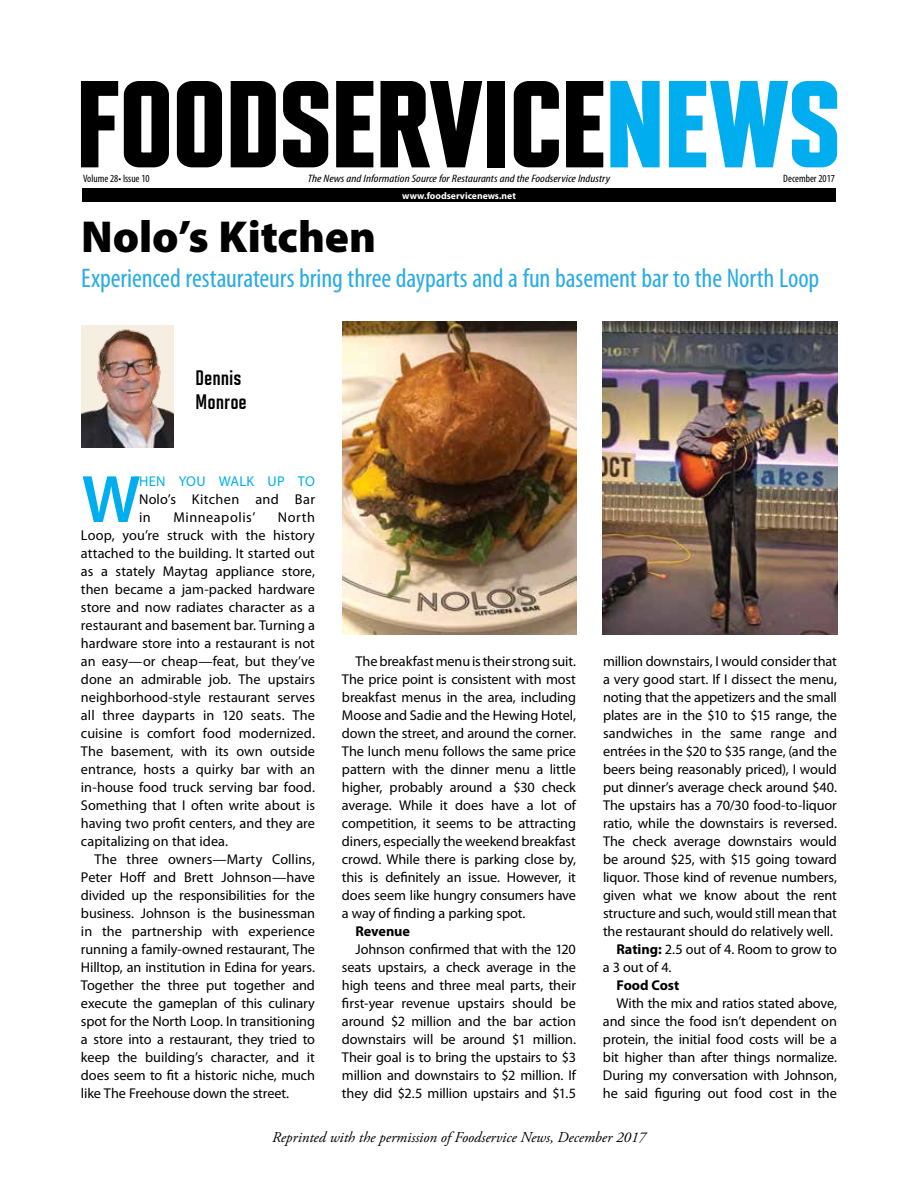
<style>
.page{position:relative;width:918px;height:1188px;background:#fff}
.page>*{position:absolute;margin:0;border:0;box-sizing:border-box;transform-origin:0 0}
.t1{font:600 67.65px "Myriad Pro";color:#00aeef}
.t2{font:900 45px "Myriad Pro";color:#000}
.t3{font:condensed 27px "Myriad Pro";letter-spacing:-.005em;color:#2aace2}
.t4{font:700 21px/24px "Solano Gothic MVB";letter-spacing:-.005em;color:#000}
.t5{font:italic 15px "Adobe Garamond Pro";color:#000}
.t6{font:14.25px/18px "Myriad Pro";letter-spacing:-.005em;color:#000;text-align:justify}
.t7{font:14.25px/18px "Myriad Pro";letter-spacing:.025em;color:#000}
.t8{font:700 14.25px "Myriad Pro";letter-spacing:-.005em;color:#000}
.t9{font:14.25px "Myriad Pro";letter-spacing:.015em;color:#00aeef}
.t10{font:14.25px "Myriad Pro";letter-spacing:.035em;color:#000}
.t11{font:italic condensed 10.8px "Myriad Pro";color:#000;scale:1.2 1}
.t12{font:condensed 10.8px "Myriad Pro";color:#000}
.t13{font:700 9.6px "Myriad Pro";color:#fff}
.s1{font-weight:700}
</style>
<div class="page">
<img style="left:81px;top:325px;width:93px;height:122px">
<div style="left:82px;top:188px;width:754px;height:14px;background:#000"></div>
<svg style="left:81px;top:81px;width:37px;height:86px"></svg>
<svg style="left:124px;top:81px;width:45px;height:86px"></svg>
<svg style="left:177px;top:81px;width:45px;height:86px"></svg>
<svg style="left:231px;top:81px;width:45px;height:86px;background:#2c2c2c"></svg>
<svg style="left:283px;top:81px;width:45px;height:86px"></svg>
<svg style="left:336px;top:81px;width:37px;height:86px"></svg>
<svg style="left:381px;top:81px;width:101px;height:86px"></svg>
<div style="left:488px;top:81px;width:17px;height:86px;background:#000"></div>
<svg style="left:514px;top:81px;width:45px;height:86px"></svg>
<svg style="left:566px;top:81px;width:37px;height:86px"></svg>
<svg style="left:610px;top:81px;width:50px;height:86px;background:#28baf1"></svg>
<svg style="left:669px;top:81px;width:168px;height:86px"></svg>
<img style="left:603px;top:322px;width:234px;height:313px">
<img style="left:342px;top:322px;width:235px;height:313px">
<p class="t11" style="left:308px;top:172px;width:253px">The News and Information Source for Restaurants and the Foodservice Industry</p>
<p class="t13" style="left:402px;top:190px;width:115px">www.foodservicenews.net</p>
<p class="t12" style="left:83px;top:172px;width:68px">Volume 28• Issue 10</p>
<p class="t12" style="left:783px;top:172px;width:53px">December 2017</p>
<h2 class="t2" style="left:81px;top:211px;width:296px">Nolo’s Kitchen</h2>
<h3 class="t3" style="left:81px;top:264px;width:740px">Experienced restaurateurs bring three dayparts and a fun basement bar to the North Loop</h3>
<h3 class="t4" style="left:195px;top:365px;width:53px">Dennis<br>Monroe</h3>
<h1 class="t1" style="left:82px;top:456px;width:60px">W</h1>
<p class="t9" style="left:139px;top:473px;width:177px">HEN YOU WALK UP TO</p>
<p class="t7" style="left:139px;top:491px;width:177px">Nolo’s Kitchen and Bar in</p>
<p class="t6" style="left:81px;top:508px;width:236px;text-indent:197px">North Loop, you’re struck with the history attached to the building. It started out as a stately Maytag appliance store, then became a jam-packed hardware store and now radiates character as a restaurant and basement bar. Turning a hardware store into a restaurant is not an easy—or cheap—feat, but they’ve done an admirable job. The upstairs neighborhood-style restaurant serves all three dayparts in 120 seats. The cuisine is comfort food modernized.<br>The basement, with its own outside entrance, hosts a quirky bar with an in-house food truck serving bar food.<br>Something that I often write about is having two profit centers, and they are capitalizing on that idea.</p>
<p class="t6" style="left:81px;top:850px;width:236px;text-indent:13px">The three owners—Marty Collins, Peter Hoff and Brett Johnson—have divided up the responsibilities for the business. Johnson is the businessman in the partnership with experience running a family-owned restaurant, The Hilltop, an institution in Edina for years.<br>Together the three put together and execute the gameplan of this culinary spot for the North Loop. In transitioning a store into a restaurant, they tried to keep the building’s character, and it does seem to fit a historic niche, much like The Freehouse down the street.</p>
<p class="t10" style="left:173px;top:509px;width:83px">Minneapolis’</p>
<p class="t6" style="left:342px;top:652px;width:236px;text-indent:13px">The breakfast menu is their strong suit.<br>The price point is consistent with most breakfast menus in the area, including Moose and Sadie and the Hewing Hotel, down the street, and around the corner.<br>The lunch menu follows the same price pattern with the dinner menu a little higher, probably around a $30 check average. While it does have a lot of competition, it seems to be attracting diners, especially the weekend breakfast crowd. While there is parking close by, this is definitely an issue. However, it does seem like hungry consumers have a way of finding a parking spot.</p>
<p class="t8" style="left:355px;top:923px;width:56px">Revenue</p>
<p class="t6" style="left:342px;top:940px;width:236px;text-indent:13px">Johnson confirmed that with the 120 seats upstairs, a check average in the high teens and three meal parts, their first-year revenue upstairs should be around $2 million and the bar action downstairs will be around $1 million.<br>Their goal is to bring the upstairs to $3 million and downstairs to $2 million. If they did $2.5 million upstairs and $1.5</p>
<p class="t6" style="left:603px;top:652px;width:236px">million downstairs, I would consider that</p>
<p class="t6" style="left:603px;top:670px;width:235px">a very good start. If I dissect the menu,</p>
<p class="t6" style="left:603px;top:688px;width:236px">noting that the appetizers and the small</p>
<p class="t6" style="left:603px;top:706px;width:236px">plates are in the $10 to $15 range, the</p>
<p class="t6" style="left:603px;top:724px;width:236px">sandwiches in the same range and</p>
<p class="t6" style="left:603px;top:742px;width:235px">entrées in the $20 to $35 range, (and the</p>
<p class="t6" style="left:603px;top:760px;width:235px">beers being reasonably priced), I would</p>
<p class="t6" style="left:603px;top:778px;width:236px">put dinner’s average check around $40.</p>
<p class="t6" style="left:603px;top:796px;width:235px">The upstairs has a 70/30 food-to-liquor</p>
<p class="t6" style="left:603px;top:814px;width:236px">ratio, while the downstairs is reversed.</p>
<p class="t6" style="left:603px;top:832px;width:236px">The check average downstairs would</p>
<p class="t6" style="left:603px;top:850px;width:236px">be around $25, with $15 going toward</p>
<p class="t6" style="left:603px;top:868px;width:235px">liquor. Those kind of revenue numbers,</p>
<p class="t6" style="left:603px;top:886px;width:236px">given what we know about the rent</p>
<p class="t6" style="left:603px;top:904px;width:236px">structure and such, would still mean that</p>
<p class="t6" style="left:603px;top:922px;width:232px">the restaurant should do relatively well.</p>
<p class="t6" style="left:616px;top:940px;width:222px"><span class="s1">Rating:</span> 2.5 out of 4. Room to grow to</p>
<p class="t6" style="left:603px;top:958px;width:70px">a 3 out of 4.</p>
<p class="t8" style="left:616px;top:977px;width:64px">Food Cost</p>
<p class="t6" style="left:603px;top:994px;width:236px;text-indent:13px">With the mix and ratios stated above, and since the food isn’t dependent on protein, the initial food costs will be a bit higher than after things normalize.<br>During my conversation with Johnson, he said figuring out food cost in the</p>
<p class="t5" style="left:272px;top:1128px;width:375px">Reprinted with the permission of Foodservice News, December 2017</p>
</div>
